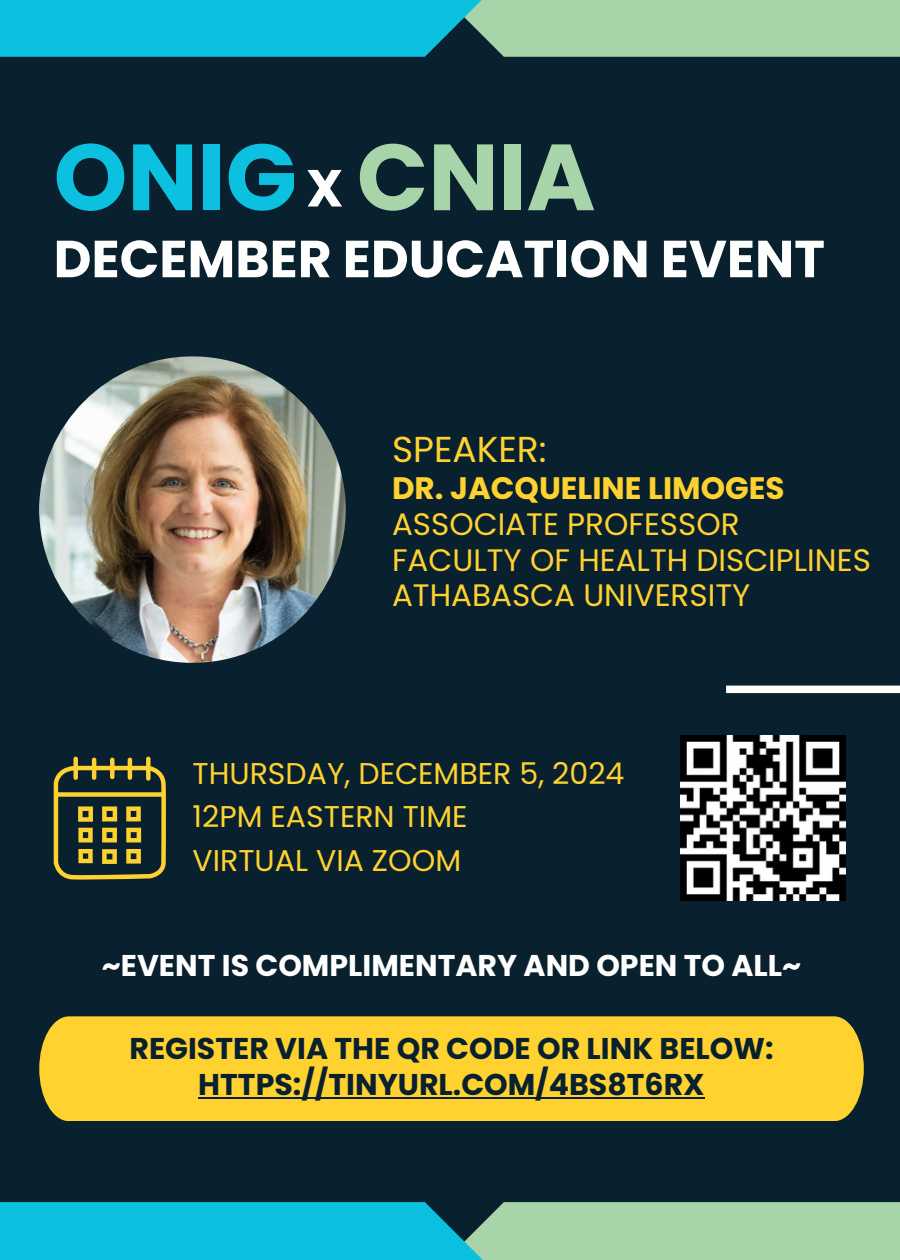
<style>
.page{position:relative;width:900px;height:1260px;background:#09202e}
.page>*{position:absolute;margin:0;border:0;box-sizing:border-box;transform-origin:0 0}
.t1{font:700 93.75px "Poppins";color:#0cc0df}
.t2{font:700 52px "Poppins";color:#fff}
.t3{font:36px "Poppins";color:#ffd230}
.t4{font:31px "Poppins";color:#ffd230}
.t5{font:700 31px "Poppins";color:#ffd230}
.t6{font:700 30px/35.5px "Poppins";color:#09202e;text-align:center}
.t7{font:30px "Poppins";color:#ffd230}
.t8{font:700 30px "Poppins";color:#fff}
.s1{color:#a8d4a9}
</style>
<div class="page">
<div style="left:39px;top:1016px;width:825px;height:105px;background:#ffd230"></div>
<img style="left:39px;top:356px;width:307px;height:307px;border-radius:50%">
<svg style="left:54px;top:757px;width:112px;height:123px"></svg>
<div style="left:404px;top:0;width:496px;height:57px;background:#a8d4a9"></div>
<div style="left:0;top:0;width:525px;height:57px;background:#0cc0df"></div>
<div style="left:726px;top:686px;width:174px;height:7px;background:#fff"></div>
<img style="left:680px;top:736px;width:165px;height:165px">
<hr style="left:198px;top:1097px;width:507px;height:2px;background:#09202e">
<div style="left:404px;top:1202px;width:496px;height:58px;background:#a8d4a9"></div>
<div style="left:0;top:1202px;width:525px;height:58px;background:#0cc0df"></div>
<p class="t1" style="left:54px;top:112px;width:543px">ONIG <span class="s1">CNIA</span></p>
<p class="t2" style="left:54px;top:223px;width:773px">DECEMBER EDUCATION EVENT</p>
<p class="t2" style="left:306px;top:152px;width:39px">X</p>
<h2 class="t3" style="left:392px;top:424px;width:156px">SPEAKER:</h2>
<p class="t5" style="left:392px;top:467px;width:394px">DR. JACQUELINE LIMOGES</p>
<p class="t4" style="left:392px;top:503px;width:349px">ASSOCIATE PROFESSOR</p>
<p class="t4" style="left:392px;top:538px;width:480px">FACULTY OF HEALTH DISCIPLINES</p>
<p class="t4" style="left:392px;top:574px;width:360px">ATHABASCA UNIVERSITY</p>
<h1 class="t7" style="left:192px;top:752px;width:434px">THURSDAY, DECEMBER 5, 2024</h1>
<p class="t7" style="left:192px;top:796px;width:277px">12PM EASTERN TIME</p>
<p class="t7" style="left:192px;top:839px;width:270px">VIRTUAL VIA ZOOM</p>
<p class="t8" style="left:102px;top:944px;width:701px">~EVENT IS COMPLIMENTARY AND OPEN TO ALL~</p>
<p class="t6" style="left:129px;top:1031px;width:646px">REGISTER VIA THE QR CODE OR LINK BELOW:<br>HTTPS://TINYURL.COM/4BS8T6RX</p>
</div>
